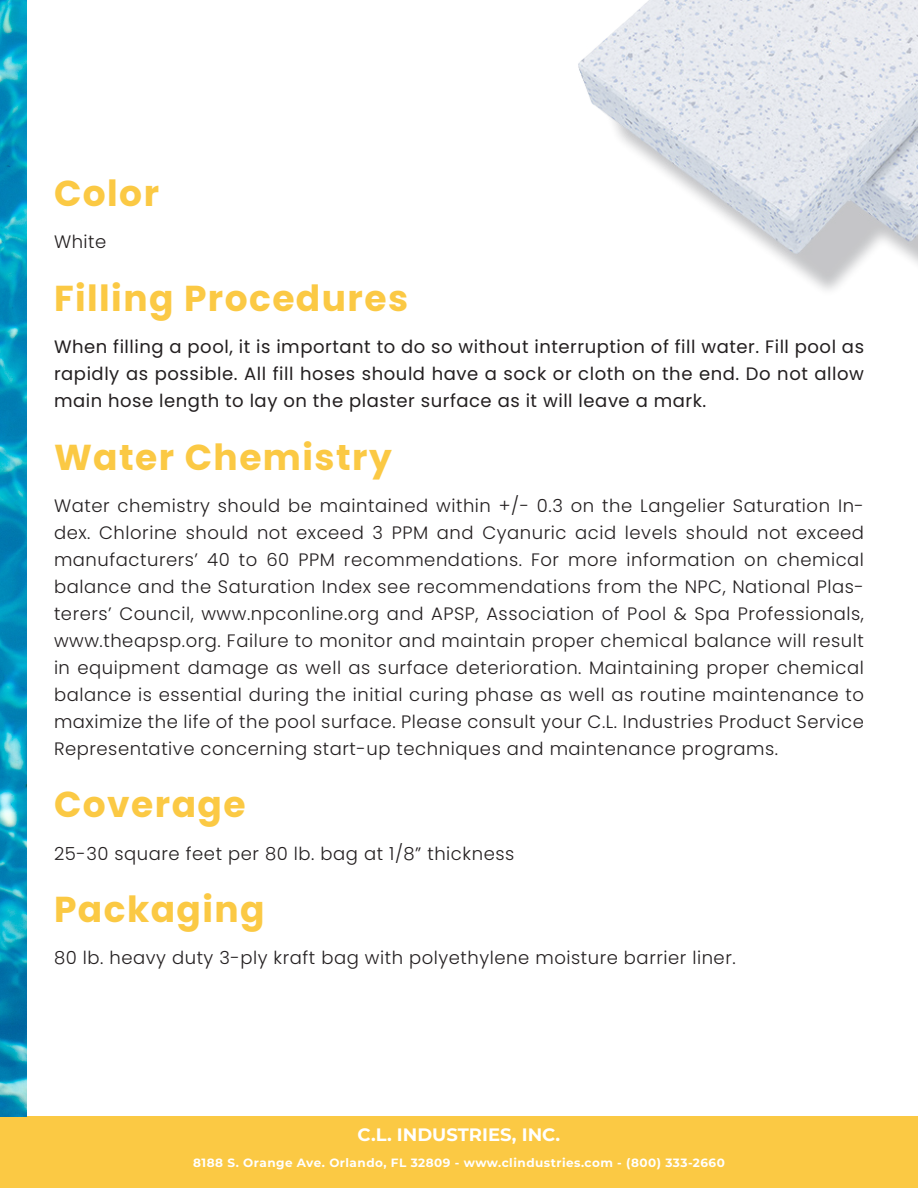
<style>
.page{position:relative;width:918px;height:1188px;background:#fff}
.page>*{position:absolute;margin:0;border:0;box-sizing:border-box;transform-origin:0 0}
.t1{font:700 36px "Poppins";letter-spacing:.04em;color:#fbc944}
.t2{font:300 18px/27px "Poppins";letter-spacing:.03em;color:#231f20;text-align:justify}
.t3{font:18px/27px "Poppins";letter-spacing:.03em;color:#231f20;text-align:justify}
.t4{font:700 18px "Montserrat";color:#fff}
.t5{font:700 12px "Montserrat";letter-spacing:.04em;color:#fff}
</style>
<div class="page">
<img style="left:578px;top:0;width:340px;height:290px">
<div style="left:0;top:1117px;width:918px;height:71px;background:#fbc944"></div>
<img style="left:0;top:0;width:27px;height:1117px">
<p class="t1" style="left:54px;top:173px;width:107px">Color</p>
<p class="t2" style="left:54px;top:229px;width:54px">White</p>
<p class="t1" style="left:54px;top:277px;width:356px">Filling Procedures</p>
<p class="t3" style="left:54px;top:333px;width:812px">When filling a pool, it is important to do so without interruption of fill water. Fill pool as rapidly as possible. All fill hoses should have a sock or cloth on the end. Do not allow main hose length to lay on the plaster surface as it will leave a mark.</p>
<p class="t1" style="left:54px;top:436px;width:339px">Water Chemistry</p>
<p class="t2" style="left:54px;top:492px;width:812px">Water chemistry should be maintained within +/- 0.3 on the Langelier Saturation In&shy;dex. Chlorine should not exceed 3 PPM and Cyanuric acid levels should not exceed manufacturers’ 40 to 60 PPM recommendations. For more information on chemical balance and the Saturation Index see recommendations from the NPC, National Plas&shy;terers’ Council, www.npconline.org and APSP, Association of Pool &amp; Spa Professionals, www.theapsp.org. Failure to monitor and maintain proper chemical balance will result in equipment damage as well as surface deterioration. Maintaining proper chemical balance is essential during the initial curing phase as well as routine maintenance to maximize the life of the pool surface. Please consult your C.L. Industries Product Service Representative concerning start-up techniques and maintenance programs.</p>
<p class="t1" style="left:54px;top:784px;width:193px">Coverage</p>
<p class="t2" style="left:54px;top:840px;width:462px">25-30 square feet per 80 lb. bag at 1/8” thickness</p>
<p class="t1" style="left:54px;top:888px;width:212px">Packaging</p>
<p class="t2" style="left:54px;top:944px;width:683px">80 lb. heavy duty 3-ply kraft bag with polyethylene moisture barrier liner.</p>
<p class="t4" style="left:358px;top:1121px;width:204px">C.L. INDUSTRIES, INC.</p>
<p class="t5" style="left:193px;top:1154px;width:533px">8188 S. Orange Ave. Orlando, FL 32809 - www.clindustries.com - (800) 333-2660</p>
</div>
